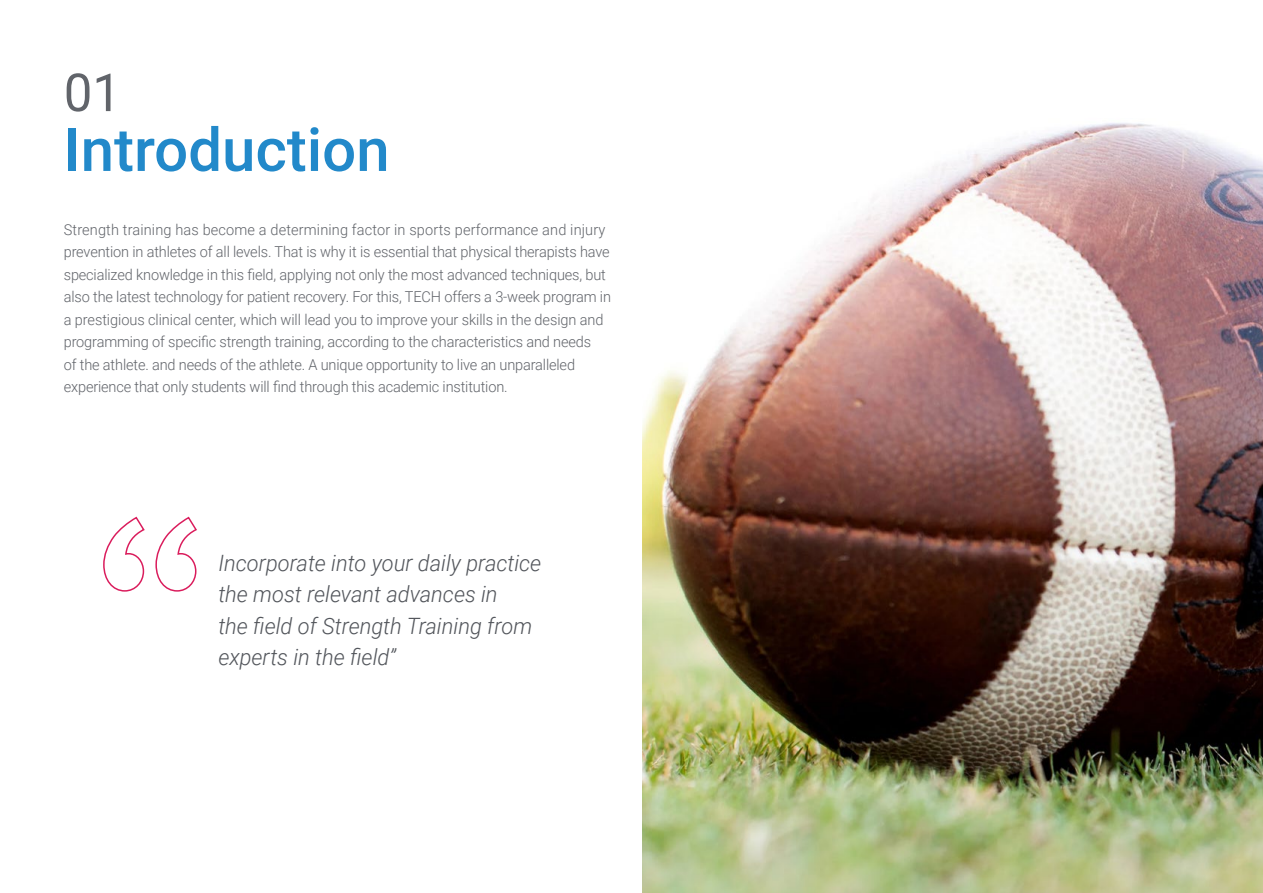
<style>
.page{position:relative;width:1263px;height:893px;background:#fff}
.page>*{position:absolute;margin:0;border:0;box-sizing:border-box;transform-origin:0 0}
.t1{font:500 60px "Roboto";color:#2289ca}
.t2{font:52.5px "Roboto";color:#61646a}
.t3{font:italic 300 22.5px/31.5px "Roboto";color:#52555b}
.t4{font:300 15px/22.5px "Roboto";letter-spacing:-.01em;color:#61646a}
</style>
<div class="page">
<svg style="left:103px;top:516px;width:94px;height:76px"></svg>
<img style="left:642px;top:123px;width:621px;height:770px">
<h2 class="t2" style="left:64px;top:56px;width:59px">01</h2>
<h1 class="t1" style="left:64px;top:108px;width:327px">Introduction</h1>
<p class="t4" style="left:64px;top:217px;width:549px">Strength training has become a determining factor in sports performance and injury prevention in athletes of all levels. That is why it is essential that physical therapists have specialized knowledge in this field, applying not only the most advanced techniques, but also the latest technology for patient recovery. For this, TECH offers a 3-week program in a prestigious clinical center, which will lead you to improve your skills in the design and programming of specific strength training, according to the characteristics and needs<br>of the athlete. and needs of the athlete. A unique opportunity to live an unparalleled experience that only students will find through this academic institution.</p>
<h3 class="t3" style="left:218px;top:546px;width:324px">Incorporate into your daily practice the most relevant advances in<br>the field of Strength Training from experts in the field”</h3>
</div>
